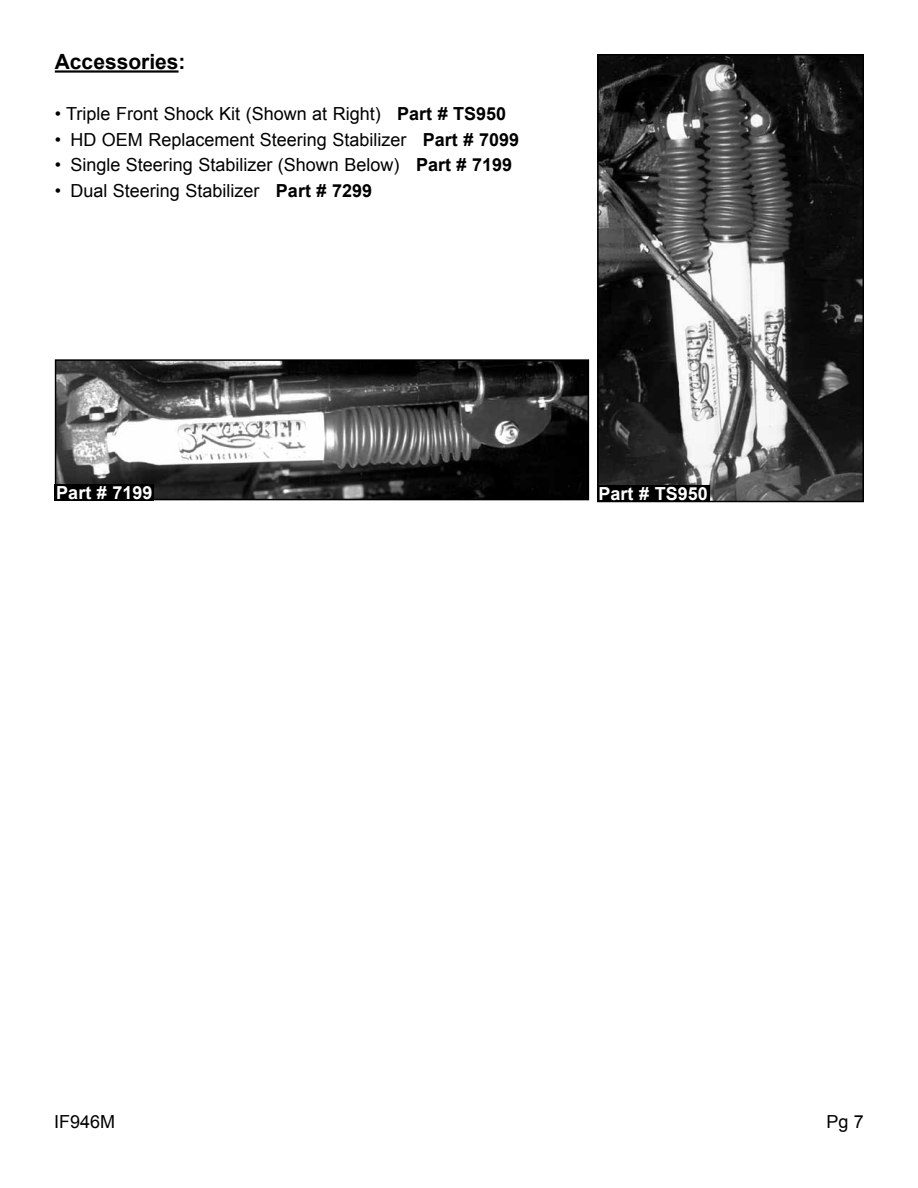
<style>
.page{position:relative;width:918px;height:1188px;background:#fff}
.page>*{position:absolute;margin:0;border:0;box-sizing:border-box;transform-origin:0 0}
.t1{font:700 21px "Arial";color:#000}
.t2{font:18px "Arial";color:#000}
.t3{font:700 18px "Arial";color:#fff}
.s1{font-weight:700}
</style>
<div class="page">
<hr style="left:55px;top:70px;width:124px;height:3px;background:#000">
<img style="left:600px;top:57px;width:261px;height:442px">
<div style="left:597px;top:54px;width:267px;height:448px;border:2px solid #000"></div>
<div style="left:597px;top:486px;width:112px;height:16px;background:#000"></div>
<img style="left:58px;top:362px;width:528px;height:135px">
<div style="left:55px;top:359px;width:534px;height:141px;border:2px solid #000"></div>
<div style="left:55px;top:484px;width:99px;height:16px;background:#000"></div>
<p class="t1" style="left:55px;top:48px;width:132px">Accessories:</p>
<p class="t2" style="left:55px;top:102px;width:453px">• Triple Front Shock Kit (Shown at Right) <span class="s1">Part # TS950</span></p>
<p class="t2" style="left:55px;top:128px;width:466px">• HD OEM Replacement Steering Stabilizer <span class="s1">Part # 7099</span></p>
<p class="t2" style="left:55px;top:153px;width:459px">• Single Steering Stabilizer (Shown Below) <span class="s1">Part # 7199</span></p>
<p class="t2" style="left:55px;top:179px;width:319px">• Dual Steering Stabilizer <span class="s1">Part # 7299</span></p>
<p class="t3" style="left:56px;top:481px;width:98px">Part # 7199</p>
<p class="t3" style="left:599px;top:482px;width:111px">Part # TS950</p>
<p class="t2" style="left:54px;top:1110px;width:63px">IF946M</p>
<p class="t2" style="left:826px;top:1110px;width:39px">Pg 7</p>
</div>
